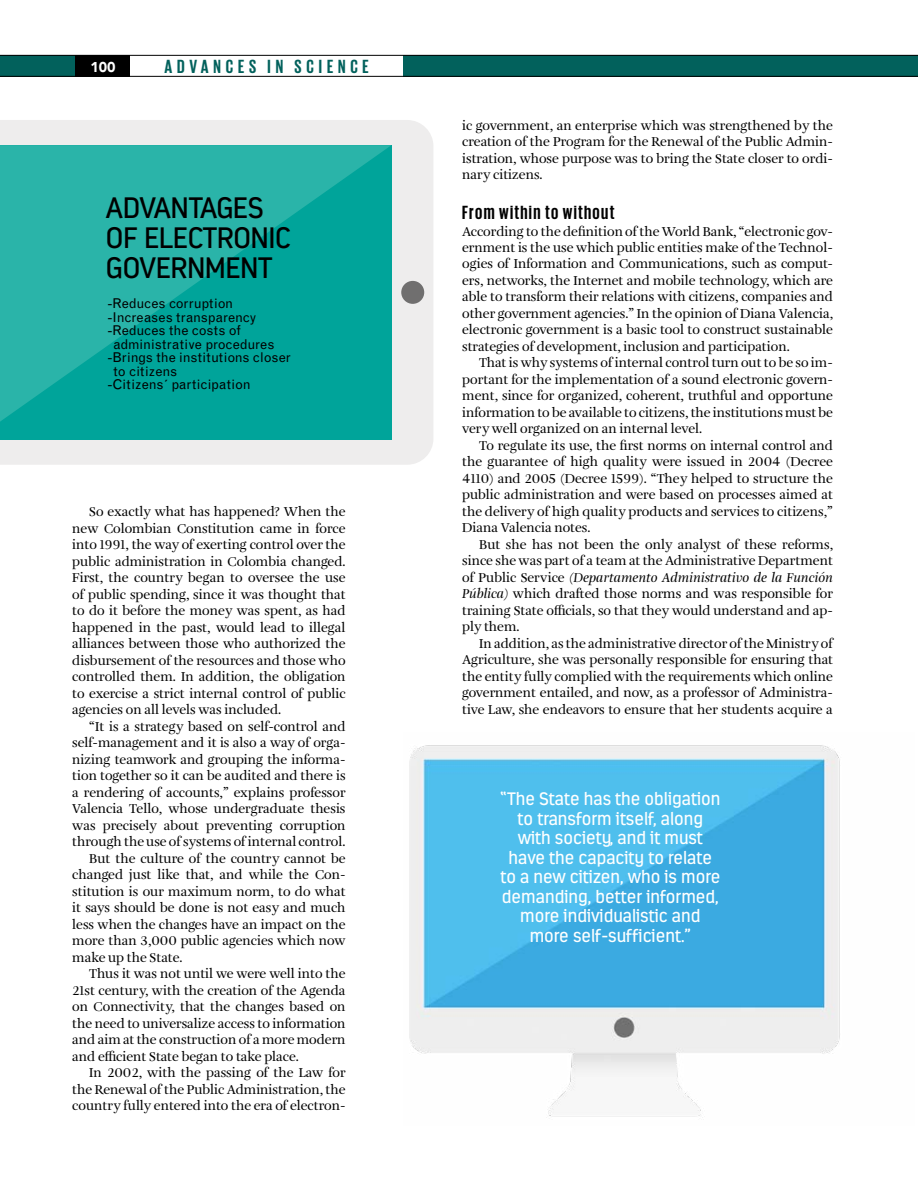
<style>
.page{position:relative;width:918px;height:1188px;background:#fff}
.page>*{position:absolute;margin:0;border:0;box-sizing:border-box;transform-origin:0 0}
.t1{font:29.55px/30px "Estandar";color:#000}
.t2{font:700 19.5px "Giorgio Sans";letter-spacing:.07em;color:#000}
.t3{font:700 19.5px "Giorgio Sans";letter-spacing:.25em;color:#02615c}
.t4{font:18px/19.5px "Estandar";color:#fff;text-align:center}
.t5{font:900 14.25px "Avenir";color:#fff}
.t6{font:13.5px/16.5px "Amalia Pro";color:#000;text-align:justify}
.t7{font:13.5px "Grotesque MT Std";color:#000}
.s1{font-style:italic}
</style>
<div class="page">
<img style="left:409px;top:745px;width:431px;height:373px">
<svg style="left:0;top:55px;width:918px;height:22px"></svg>
<div style="left:0;top:120px;width:433px;height:345px;background:#eeeded"></div>
<div style="left:0;top:145px;width:391px;height:295px;background:#00a49a"></div>
<svg style="left:0;top:145px;width:391px;height:277px"></svg>
<div style="left:401px;top:281px;width:23px;height:23px;background:#706f6f;border-radius:50%"></div>
<p class="t5" style="left:90px;top:55px;width:27px">100</p>
<h2 class="t3" style="left:165px;top:57px;width:206px">ADVANCES IN SCIENCE</h2>
<h1 class="t1" style="left:106px;top:192px;width:187px">ADVANTAGES<br>OF ELECTRONIC<br>GOVERNMENT</h1>
<p class="t7" style="left:107px;top:296px;width:127px">-Reduces corruption</p>
<p class="t7" style="left:107px;top:309px;width:151px">-Increases transparency</p>
<p class="t7" style="left:107px;top:323px;width:135px">-Reduces the costs of</p>
<p class="t7" style="left:113px;top:336px;width:163px">administrative procedures</p>
<p class="t7" style="left:107px;top:350px;width:185px">-Brings the institutions closer</p>
<p class="t7" style="left:113px;top:363px;width:66px">to citizens</p>
<p class="t7" style="left:107px;top:377px;width:145px">-Citizens´ participation</p>
<p class="t6" style="left:72px;top:504px;width:275px;text-indent:17px">So exactly what has happened? When the new Colombian Constitution came in force into 1991, the way of exerting control over the public administration in Colombia changed.<br>First, the country began to oversee the use of public spending, since it was thought that to do it before the money was spent, as had happened in the past, would lead to illegal alliances between those who authorized the disbursement of the resources and those who controlled them. In addition, the obligation to exercise a strict internal control of public agencies on all levels was included.</p>
<p class="t6" style="left:89px;top:718px;width:258px">“It is a strategy based on self-control and</p>
<p class="t6" style="left:72px;top:735px;width:275px">self-management and it is also a way of orga-</p>
<p class="t6" style="left:72px;top:751px;width:275px">nizing teamwork and grouping the informa-</p>
<p class="t6" style="left:72px;top:768px;width:275px">tion together so it can be audited and there is</p>
<p class="t6" style="left:72px;top:784px;width:275px">a rendering of accounts,” explains professor</p>
<p class="t6" style="left:72px;top:801px;width:275px">Valencia Tello, whose undergraduate thesis</p>
<p class="t6" style="left:72px;top:817px;width:275px">was precisely about preventing corruption</p>
<p class="t6" style="left:72px;top:834px;width:275px">through the use of systems of internal control.</p>
<p class="t6" style="left:89px;top:850px;width:258px">But the culture of the country cannot be</p>
<p class="t6" style="left:72px;top:867px;width:275px">changed just like that, and while the Con-</p>
<p class="t6" style="left:72px;top:883px;width:275px">stitution is our maximum norm, to do what</p>
<p class="t6" style="left:72px;top:900px;width:275px">it says should be done is not easy and much</p>
<p class="t6" style="left:72px;top:916px;width:275px">less when the changes have an impact on the</p>
<p class="t6" style="left:72px;top:933px;width:275px">more than 3,000 public agencies which now</p>
<p class="t6" style="left:72px;top:949px;width:112px">make up the State.</p>
<p class="t6" style="left:89px;top:966px;width:258px">Thus it was not until we were well into the</p>
<p class="t6" style="left:72px;top:982px;width:275px">21st century, with the creation of the Agenda</p>
<p class="t6" style="left:72px;top:999px;width:275px">on Connectivity, that the changes based on</p>
<p class="t6" style="left:72px;top:1015px;width:275px">the need to universalize access to information</p>
<p class="t6" style="left:72px;top:1032px;width:275px">and aim at the construction of a more modern</p>
<p class="t6" style="left:72px;top:1048px;width:228px">and efficient State began to take place.</p>
<p class="t6" style="left:89px;top:1065px;width:258px">In 2002, with the passing of the Law for</p>
<p class="t6" style="left:72px;top:1081px;width:275px">the Renewal of the Public Administration, the</p>
<p class="t6" style="left:72px;top:1098px;width:275px">country fully entered into the era of electron-</p>
<p class="t6" style="left:462px;top:118px;width:372px">ic government, an enterprise which was strengthened by the creation of the Program for the Renewal of the Public Admin&shy;istration, whose purpose was to bring the State closer to ordi&shy;nary citizens.</p>
<h2 class="t2" style="left:462px;top:203px;width:154px">From within to without</h2>
<p class="t6" style="left:462px;top:223px;width:372px">According to the definition of the World Bank, “electronic gov&shy;ernment is the use which public entities make of the Technol&shy;ogies of Information and Communications, such as comput&shy;ers, networks, the Internet and mobile technology, which are able to transform their relations with citizens, companies and other government agencies.” In the opinion of Diana Valencia, electronic government is a basic tool to construct sustainable strategies of development, inclusion and participation.</p>
<p class="t6" style="left:462px;top:355px;width:372px;text-indent:17px">That is why systems of internal control turn out to be so im&shy;portant for the implementation of a sound electronic govern&shy;ment, since for organized, coherent, truthful and opportune information to be available to citizens, the institutions must be very well organized on an internal level.</p>
<p class="t6" style="left:462px;top:438px;width:372px;text-indent:17px">To regulate its use, the first norms on internal control and the guarantee of high quality were issued in 2004 (Decree 4110) and 2005 (Decree 1599). “They helped to structure the public administration and were based on processes aimed at the delivery of high quality products and services to citizens,” Diana Valencia notes.</p>
<p class="t6" style="left:462px;top:537px;width:372px;text-indent:17px">But she has not been the only analyst of these reforms, since she was part of a team at the Administrative Department of Public Service <span class="s1">(Departamento Administrativo de la Función Pública)</span> which drafted those norms and was responsible for training State officials, so that they would understand and ap&shy;ply them.</p>
<p class="t6" style="left:462px;top:636px;width:372px;text-indent:17px">In addition, as the administrative director of the Ministry of Agriculture, she was personally responsible for ensuring that the entity fully complied with the requirements which online government entailed, and now, as a professor of Administra&shy;tive Law, she endeavors to ensure that her students acquire a</p>
<h3 class="t4" style="left:500px;top:789px;width:222px">“The State has the obligation to transform itself, along with society, and it must have the capacity to relate to a new citizen, who is more demanding, better informed, more individualistic and more self-sufficient.”</h3>
</div>
